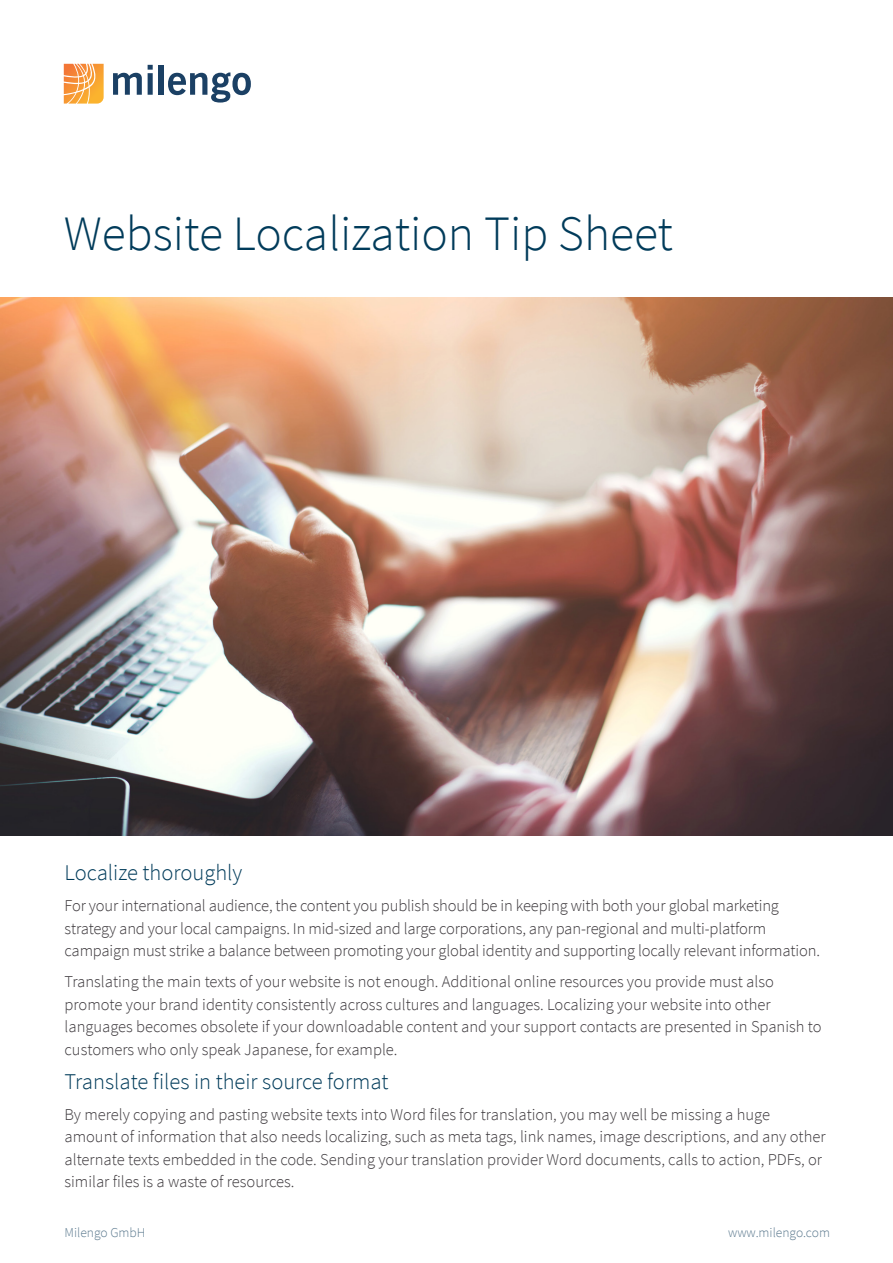
<style>
.page{position:relative;width:893px;height:1263px;background:#fff}
.page>*{position:absolute;margin:0;border:0;box-sizing:border-box;transform-origin:0 0}
.fließabsatz{font:300 49.5px "Source Sans Pro";color:#003b5a}
.fließabsatz-2{font:300 22.5px "Source Sans Pro";color:#003b5a}
.Copy{font:300 16.5px/22.5px "Source Sans Pro";color:#3b373b}
.t1{font:300 13.5px "Source Sans Pro";color:#5b798e}
</style>
<div class="page">
<svg style="left:113px;top:73px;width:29px;height:22px"></svg>
<svg style="left:148px;top:65px;width:5px;height:30px"></svg>
<div style="left:159px;top:65px;width:5px;height:30px;background:#1b4064"></div>
<svg style="left:168px;top:72px;width:83px;height:31px"></svg>
<svg style="left:64px;top:64px;width:40px;height:40px;background:#f8ac58"></svg>
<img style="left:0;top:298px;width:893px;height:538px">
<p class="fließabsatz" style="left:64px;top:203px;width:611px">Website Localization Tip Sheet</p>
<p class="fließabsatz-2" style="left:65px;top:859px;width:179px">Localize thoroughly</p>
<p class="Copy" style="left:65px;top:894px;width:757px">For your international audience, the content you publish should be in keeping with both your global marketing strategy and your local campaigns. In mid-sized and large corporations, any pan-regional and multi-platform campaign must strike a balance between promoting your global identity and supporting locally relevant information.</p>
<p class="Copy" style="left:65px;top:970px;width:759px">Translating the main texts of your website is not enough. Additional online resources you provide must also promote your brand identity consistently across cultures and languages. Localizing your website into other languages becomes obsolete if your downloadable content and your support contacts are presented in Spanish to customers who only speak Japanese, for example.</p>
<p class="fließabsatz-2" style="left:65px;top:1067px;width:326px">Translate files in their source format</p>
<p class="Copy" style="left:65px;top:1103px;width:763px">By merely copying and pasting website texts into Word files for translation, you may well be missing a huge amount of information that also needs localizing, such as meta tags, link names, image descriptions, and any other alternate texts embedded in the code. Sending your translation provider Word documents, calls to action, PDFs, or similar files is a waste of resources.</p>
<p class="t1" style="left:65px;top:1225px;width:82px">Milengo GmbH</p>
<p class="t1" style="left:728px;top:1225px;width:103px">www.milengo.com</p>
</div>
